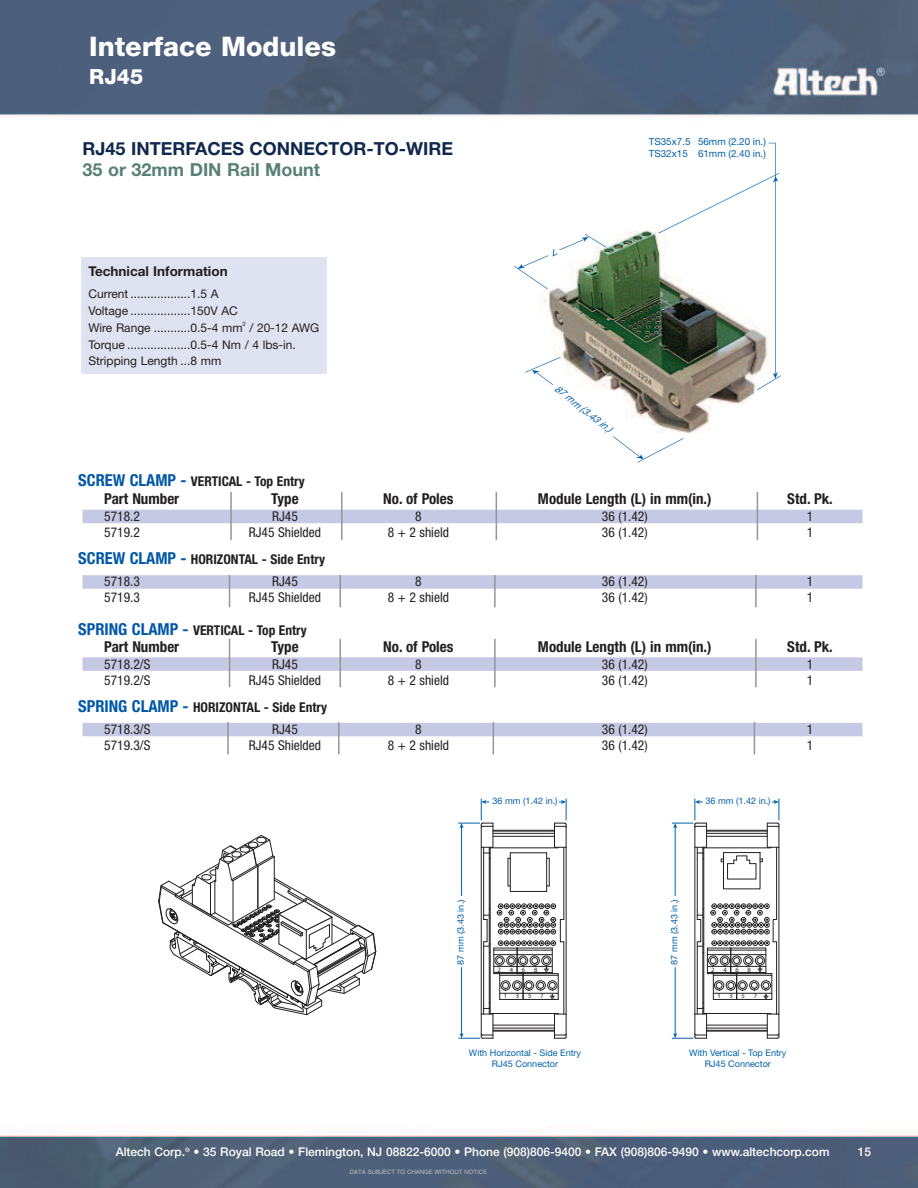
<style>
.page{position:relative;width:918px;height:1188px;background:#fff}
.page>*{position:absolute;margin:0;border:0;box-sizing:border-box;transform-origin:0 0}
.t1{font:800 27px "Helvetica Neue";color:#fff}
.t2{font:800 21px "Helvetica Neue";color:#fff}
.t3{font:700 18px "Helvetica Neue";color:#0f284c}
.t4{font:700 18px "Helvetica Neue";color:#588175}
.t5{font:700 condensed 15px "Helvetica Neue";color:#231f20}
.t6{font:condensed 13.5px "Helvetica Neue";color:#231f20}
.t7{font:700 condensed 13.5px "Helvetica Neue";color:#231f20}
.t8{font:700 13.5px "Helvetica Neue";color:#231f20}
.t9{font:12px/16.8px "Helvetica Neue";color:#231f20}
.t10{font:500 12px "Helvetica Neue";color:#fff}
.t11{font:9.9px/11.9px "Helvetica Neue";color:#0161aa}
.t12{font:italic 9.9px "Helvetica Neue";color:#0161aa}
.t13{font:9px/10.9px "Helvetica Neue";color:#0161aa;text-align:center}
.t14{font:6.6px "Myriad";color:#231f20}
.t15{font:6px "Helvetica";color:#bcbdc0}
.t16{font:6px "Helvetica Neue";color:#231f20}
.s1{font-size:16.5px;color:#0157a8}
</style>
<div class="page">
<img style="left:0;top:0;width:918px;height:1188px">
<div style="left:479px;top:126px;width:337px;height:346px;background:#fff"></div>
<img style="left:539px;top:230px;width:216px;height:204px">
<img style="left:658px;top:143px;width:123px;height:247px">
<svg style="left:613px;top:436px;width:71px;height:27px"></svg>
<svg style="left:525px;top:357px;width:36px;height:28px"></svg>
<svg style="left:672px;top:799px;width:108px;height:240px"></svg>
<svg style="left:458px;top:799px;width:109px;height:240px"></svg>
<svg style="left:158px;top:835px;width:218px;height:180px"></svg>
<div style="left:82px;top:510px;width:780px;height:13px;background:#c6c9e4"></div>
<div style="left:82px;top:575px;width:780px;height:14px;background:#c6c9e4"></div>
<div style="left:82px;top:657px;width:780px;height:14px;background:#c6c9e4"></div>
<div style="left:82px;top:723px;width:780px;height:13px;background:#c6c9e4"></div>
<hr style="left:230px;top:492px;width:2px;height:48px;background:#939598">
<hr style="left:341px;top:492px;width:2px;height:48px;background:#939598">
<hr style="left:496px;top:492px;width:1px;height:48px;background:#939598">
<hr style="left:757px;top:492px;width:1px;height:48px;background:#939598">
<hr style="left:229px;top:575px;width:1px;height:32px;background:#939598">
<hr style="left:340px;top:575px;width:1px;height:32px;background:#939598">
<hr style="left:494px;top:575px;width:2px;height:32px;background:#939598">
<hr style="left:755px;top:575px;width:2px;height:32px;background:#939598">
<hr style="left:229px;top:639px;width:1px;height:48px;background:#939598">
<hr style="left:340px;top:639px;width:1px;height:48px;background:#939598">
<hr style="left:494px;top:639px;width:2px;height:48px;background:#939598">
<hr style="left:755px;top:639px;width:2px;height:48px;background:#939598">
<hr style="left:227px;top:722px;width:2px;height:32px;background:#939598">
<hr style="left:338px;top:722px;width:2px;height:32px;background:#939598">
<hr style="left:493px;top:722px;width:1px;height:32px;background:#939598">
<hr style="left:754px;top:722px;width:1px;height:32px;background:#939598">
<div style="left:81px;top:257px;width:245px;height:117px;background:#dfe2f1"></div>
<svg style="left:514px;top:234px;width:92px;height:55px"></svg>
<h1 class="t1" style="left:89px;top:30px;width:248px">Interface Modules</h1>
<h2 class="t2" style="left:89px;top:64px;width:56px">RJ45</h2>
<h3 class="t3" style="left:83px;top:142px;width:372px">RJ45 INTERFACES CONNECTOR-TO-WIRE</h3>
<h3 class="t4" style="left:83px;top:163px;width:239px">35 or 32mm DIN Rail Mount</h3>
<p class="t8" style="left:88px;top:267px;width:141px">Technical Information</p>
<p class="t9" style="left:88px;top:286px;width:156px">Current ..................1.5 A<br>Voltage ..................150V AC<br>Wire Range ...........0.5-4 mm</p>
<p class="t16" style="left:243px;top:320px;width:5px">2</p>
<p class="t9" style="left:88px;top:320px;width:232px;text-indent:161px">/ 20-12 AWG<br>Torque ...................0.5-4 Nm / 4 lbs-in.<br>Stripping Length ...8 mm</p>
<p class="t7" style="left:78px;top:476px;width:228px"><span class="s1">SCREW CLAMP -</span> VERTICAL - Top Entry</p>
<p class="t11" style="left:649px;top:136px;width:119px">TS35x7.5 56mm (2.20 in.)<br>TS32x15 61mm (2.40 in.)</p>
<p class="t12" style="left:558px;top:385px;width:71px;rotate:38deg">87 mm (3.43 in.)</p>
<p class="t5" style="left:104px;top:494px;width:76px">Part Number</p>
<p class="t5" style="left:271px;top:494px;width:29px">Type</p>
<p class="t5" style="left:383px;top:494px;width:72px">No. of Poles</p>
<p class="t5" style="left:538px;top:494px;width:175px">Module Length (L) in mm(in.)</p>
<p class="t5" style="left:787px;top:494px;width:47px">Std. Pk.</p>
<p class="t6" style="left:104px;top:509px;width:37px">5718.2</p>
<p class="t6" style="left:272px;top:509px;width:27px">RJ45</p>
<p class="t6" style="left:415px;top:509px;width:8px">8</p>
<p class="t6" style="left:602px;top:509px;width:47px">36 (1.42)</p>
<p class="t6" style="left:807px;top:509px;width:8px">1</p>
<p class="t6" style="left:104px;top:525px;width:37px">5719.2</p>
<p class="t6" style="left:249px;top:525px;width:74px">RJ45 Shielded</p>
<p class="t6" style="left:388px;top:525px;width:63px">8 + 2 shield</p>
<p class="t6" style="left:602px;top:525px;width:47px">36 (1.42)</p>
<p class="t6" style="left:807px;top:525px;width:8px">1</p>
<p class="t6" style="left:104px;top:573px;width:37px">5718.3</p>
<p class="t6" style="left:272px;top:573px;width:27px">RJ45</p>
<p class="t6" style="left:415px;top:573px;width:8px">8</p>
<p class="t6" style="left:602px;top:573px;width:47px">36 (1.42)</p>
<p class="t6" style="left:807px;top:573px;width:8px">1</p>
<p class="t6" style="left:104px;top:590px;width:37px">5719.3</p>
<p class="t6" style="left:249px;top:590px;width:74px">RJ45 Shielded</p>
<p class="t6" style="left:388px;top:590px;width:63px">8 + 2 shield</p>
<p class="t6" style="left:602px;top:590px;width:47px">36 (1.42)</p>
<p class="t6" style="left:807px;top:590px;width:8px">1</p>
<p class="t5" style="left:104px;top:641px;width:76px">Part Number</p>
<p class="t5" style="left:271px;top:641px;width:29px">Type</p>
<p class="t5" style="left:383px;top:641px;width:72px">No. of Poles</p>
<p class="t5" style="left:538px;top:641px;width:175px">Module Length (L) in mm(in.)</p>
<p class="t5" style="left:787px;top:641px;width:47px">Std. Pk.</p>
<p class="t6" style="left:104px;top:656px;width:48px">5718.2/S</p>
<p class="t6" style="left:272px;top:656px;width:27px">RJ45</p>
<p class="t6" style="left:415px;top:656px;width:8px">8</p>
<p class="t6" style="left:602px;top:656px;width:47px">36 (1.42)</p>
<p class="t6" style="left:807px;top:656px;width:8px">1</p>
<p class="t6" style="left:104px;top:672px;width:48px">5719.2/S</p>
<p class="t6" style="left:249px;top:672px;width:74px">RJ45 Shielded</p>
<p class="t6" style="left:388px;top:672px;width:63px">8 + 2 shield</p>
<p class="t6" style="left:602px;top:672px;width:47px">36 (1.42)</p>
<p class="t6" style="left:807px;top:672px;width:8px">1</p>
<p class="t6" style="left:104px;top:721px;width:48px">5718.3/S</p>
<p class="t6" style="left:272px;top:721px;width:27px">RJ45</p>
<p class="t6" style="left:415px;top:721px;width:8px">8</p>
<p class="t6" style="left:602px;top:721px;width:47px">36 (1.42)</p>
<p class="t6" style="left:807px;top:721px;width:8px">1</p>
<p class="t6" style="left:104px;top:737px;width:48px">5719.3/S</p>
<p class="t6" style="left:249px;top:737px;width:74px">RJ45 Shielded</p>
<p class="t6" style="left:388px;top:737px;width:63px">8 + 2 shield</p>
<p class="t6" style="left:602px;top:737px;width:47px">36 (1.42)</p>
<p class="t6" style="left:807px;top:737px;width:8px">1</p>
<p class="t7" style="left:78px;top:554px;width:248px"><span class="s1">SCREW CLAMP -</span> HORIZONTAL - Side Entry</p>
<p class="t7" style="left:78px;top:625px;width:230px"><span class="s1">SPRING CLAMP -</span> VERTICAL - Top Entry</p>
<p class="t7" style="left:78px;top:703px;width:250px"><span class="s1">SPRING CLAMP -</span> HORIZONTAL - Side Entry</p>
<p class="t13" style="left:493px;top:797px;width:67px">36 mm (1.42 in.)</p>
<p class="t13" style="left:706px;top:797px;width:67px">36 mm (1.42 in.)</p>
<p class="t13" style="left:456px;top:965px;width:67px;rotate:-90deg">87 mm (3.43 in.)</p>
<p class="t13" style="left:670px;top:965px;width:67px;rotate:-90deg">87 mm (3.43 in.)</p>
<p class="t14" style="left:498px;top:967px;width:5px">2</p>
<p class="t14" style="left:510px;top:967px;width:5px">4</p>
<p class="t14" style="left:522px;top:967px;width:5px">6</p>
<p class="t14" style="left:534px;top:967px;width:5px">8</p>
<p class="t14" style="left:504px;top:994px;width:5px">1</p>
<p class="t14" style="left:516px;top:994px;width:5px">3</p>
<p class="t14" style="left:528px;top:994px;width:5px">5</p>
<p class="t14" style="left:540px;top:994px;width:5px">7</p>
<p class="t14" style="left:711px;top:967px;width:5px">2</p>
<p class="t14" style="left:723px;top:967px;width:5px">4</p>
<p class="t14" style="left:735px;top:967px;width:5px">6</p>
<p class="t14" style="left:748px;top:967px;width:5px">8</p>
<p class="t14" style="left:717px;top:994px;width:5px">1</p>
<p class="t14" style="left:730px;top:994px;width:5px">3</p>
<p class="t14" style="left:742px;top:994px;width:5px">5</p>
<p class="t14" style="left:754px;top:994px;width:5px">7</p>
<p class="t13" style="left:469px;top:1048px;width:114px">With Horizontal - Side Entry<br>RJ45 Connector</p>
<p class="t13" style="left:689px;top:1048px;width:99px">With Vertical - Top Entry<br>RJ45 Connector</p>
<p class="t10" style="left:116px;top:1145px;width:715px">Altech Corp.<sup>®</sup> • 35 Royal Road • Flemington, NJ 08822-6000 • Phone (908)806-9400 • FAX (908)806-9490 • www.altechcorp.com</p>
<p class="t10" style="left:858px;top:1145px;width:15px">15</p>
<p class="t15" style="left:350px;top:1169px;width:139px">DATA SUBJECT TO CHANGE WITHOUT NOTICE</p>
</div>
